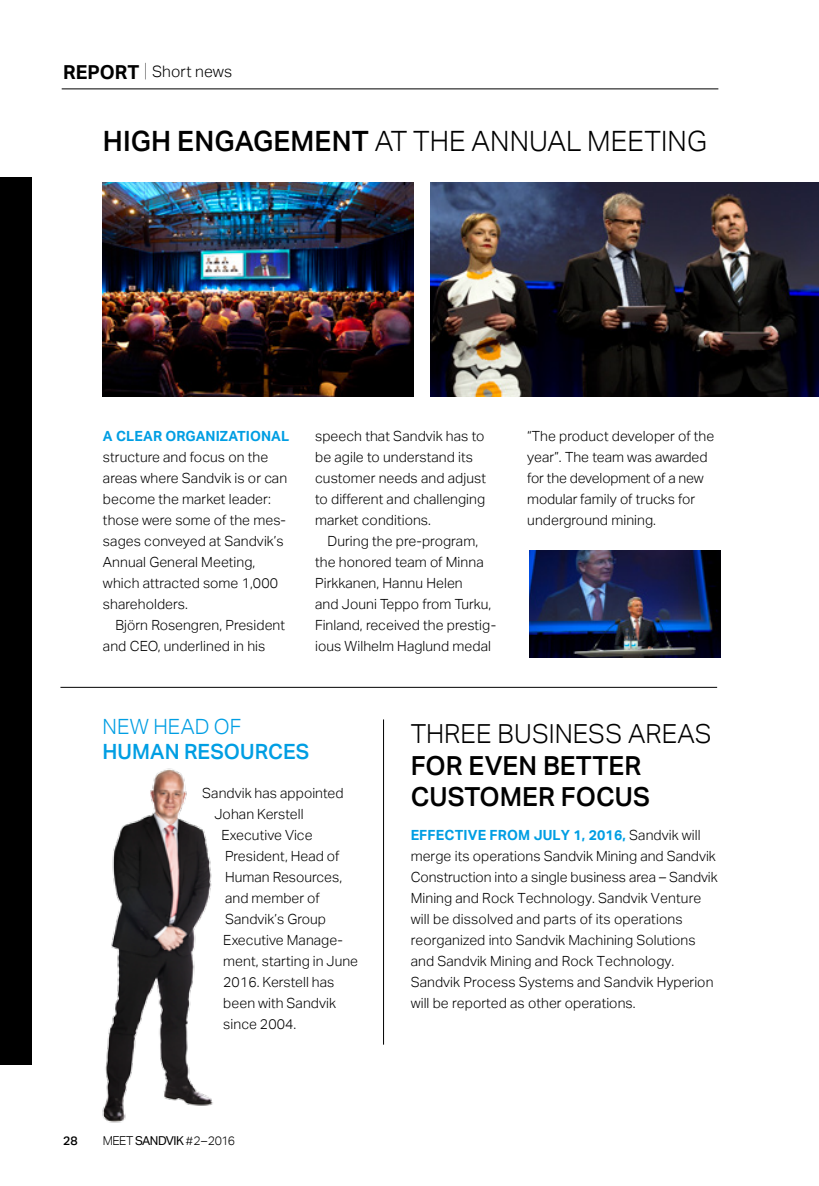
<style>
.page{position:relative;width:819px;height:1186px;background:#fff}
.page>*{position:absolute;margin:0;border:0;box-sizing:border-box;transform-origin:0 0}
.t1{font:300 28px "Aktiv Grotesk";letter-spacing:.005em;color:#000}
.t2{font:500 26.25px/31.5px "Aktiv Grotesk";color:#000}
.t3{font:300 26.25px "Aktiv Grotesk";color:#000}
.t4{font:500 21px "Aktiv Grotesk";letter-spacing:.005em;color:#009ee3}
.t5{font:300 21px "Aktiv Grotesk";letter-spacing:.005em;color:#009ee3}
.t6{font:300 15.75px "Aktiv Grotesk";letter-spacing:.005em;color:#000}
.t7{font:300 14px/21px "Aktiv Grotesk";letter-spacing:.005em;color:#000}
.t8{font:700 14px "Aktiv Grotesk";letter-spacing:.005em;color:#009ee3}
.t9{font:12.25px "Aktiv Grotesk";letter-spacing:-.04em;color:#000}
.t10{font:500 12.25px "Aktiv Grotesk";color:#000}
.s1{font-weight:700;font-size:19.25px}
.s2{font-weight:100;font-size:19.25px}
.s3{font-weight:500}
.s4{font-weight:300}
.s5{font-weight:700;color:#009ee3}
</style>
<div class="page">
<div style="left:0;top:177px;width:31px;height:887px;background:#000"></div>
<hr style="left:62px;top:89px;width:656px;height:1px;background:#000">
<hr style="left:60px;top:687px;width:657px;height:1px;background:#000">
<hr style="left:383px;top:719px;width:1px;height:325px;background:#000">
<img style="left:103px;top:182px;width:310px;height:215px">
<img style="left:529px;top:551px;width:191px;height:106px">
<img style="left:430px;top:182px;width:389px;height:215px">
<img style="left:102px;top:768px;width:111px;height:355px">
<p class="t6" style="left:63px;top:62px;width:171px"><span class="s1">REPORT</span> <span class="s2">|</span> Short news</p>
<h1 class="t1" style="left:103px;top:125px;width:605px"><span class="s3">HIGH ENGAGEMENT</span> AT THE ANNUAL MEETING</h1>
<p class="t8" style="left:103px;top:428px;width:188px">A CLEAR ORGANIZATIONAL</p>
<p class="t7" style="left:103px;top:447px;width:186px">structure and focus on the areas where Sandvik is or can become the market leader: those were some of the mes&shy;sages conveyed at Sandvik’s<br>Annual General Meeting, which attracted some 1,000 shareholders.</p>
<p class="t7" style="left:103px;top:615px;width:184px;text-indent:12px">Björn Rosengren, President and CEO, underlined in his</p>
<p class="t7" style="left:315px;top:426px;width:172px">speech that Sandvik has to be agile to understand its customer needs and adjust to different and challenging market conditions.</p>
<p class="t7" style="left:315px;top:531px;width:183px;text-indent:12px">During the pre-program, the honored team of Minna<br>Pirkkanen, Hannu Helen<br>and Jouni Teppo from Turku,<br>Finland, received the prestig&shy;ious Wilhelm Haglund medal</p>
<p class="t7" style="left:527px;top:426px;width:188px">“The product developer of the year”. The team was awarded for the development of a new modular family of trucks for underground mining.</p>
<h3 class="t5" style="left:102px;top:715px;width:141px">NEW HEAD OF</h3>
<h3 class="t4" style="left:102px;top:739px;width:208px">HUMAN RESOURCES</h3>
<p class="t7" style="left:202px;top:783px;width:143px">Sandvik has appointed</p>
<p class="t7" style="left:214px;top:804px;width:91px">Johan Kerstell</p>
<p class="t7" style="left:221px;top:825px;width:93px">Executive Vice</p>
<p class="t7" style="left:225px;top:846px;width:116px">President, Head of</p>
<p class="t7" style="left:225px;top:867px;width:119px">Human Resources,</p>
<p class="t7" style="left:225px;top:888px;width:96px">and member of</p>
<p class="t7" style="left:225px;top:909px;width:102px">Sandvik’s Group</p>
<p class="t7" style="left:223px;top:930px;width:121px">Executive Manage-</p>
<p class="t7" style="left:223px;top:951px;width:136px">ment, starting in June</p>
<p class="t7" style="left:223px;top:972px;width:113px">2016. Kerstell has</p>
<p class="t7" style="left:223px;top:993px;width:114px">been with Sandvik</p>
<p class="t7" style="left:223px;top:1014px;width:74px">since 2004.</p>
<p class="t10" style="left:63px;top:1133px;width:16px">28</p>
<p class="t9" style="left:103px;top:1133px;width:134px"><span class="s4">MEET</span> SANDVIK <span class="s4">#</span><span class="s4">2–2016</span></p>
<h2 class="t3" style="left:410px;top:718px;width:302px">THREE BUSINESS AREAS</h2>
<h2 class="t2" style="left:410px;top:750px;width:241px">FOR EVEN BETTER<br>CUSTOMER FOCUS</h2>
<p class="t7" style="left:410px;top:825px;width:308px"><span class="s5">EFFECTIVE FROM JULY 1, 2016,</span> Sandvik will merge its operations Sandvik Mining and Sandvik Construction into a single business area – Sandvik Mining and Rock Technology. Sandvik Venture will be dissolved and parts of its operations reorganized into Sandvik Machining Solutions and Sandvik Mining and Rock Technology.<br>Sandvik Process Systems and Sandvik Hyperion will be reported as other operations.</p>
</div>
